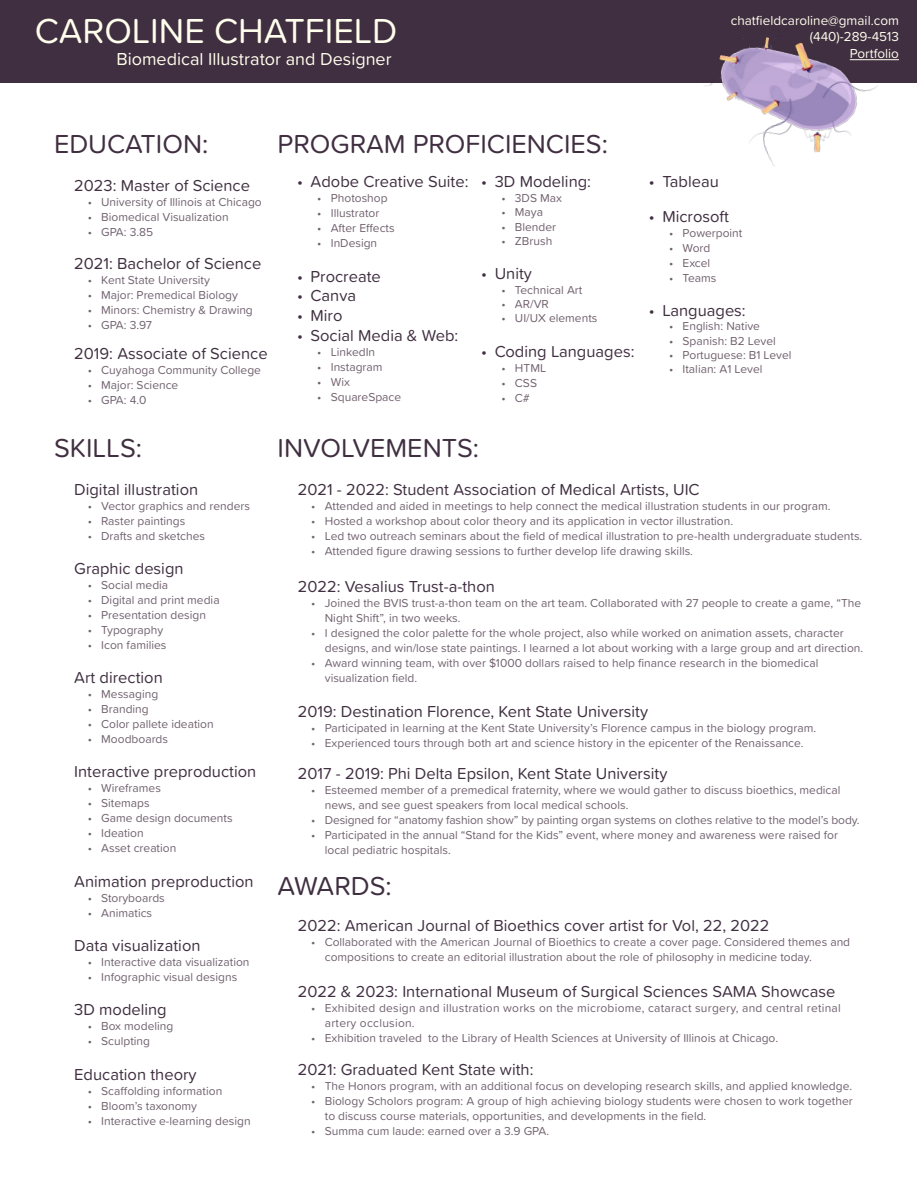
<style>
.page{position:relative;width:918px;height:1188px;background:#fff}
.page>*{position:absolute;margin:0;border:0;box-sizing:border-box;transform-origin:0 0}
.t1{font:36px "Proxima Soft";color:#fffdec}
.t2{font:27px "Proxima Soft";color:#402f41}
.t3{font:18px "Proxima Soft";color:#fffdec}
.t4{font:16.5px "Proxima Soft";color:#402f41}
.t5{font:13.5px/16.2px "Proxima Soft";color:#fffdec;text-align:right}
.t6{font:12px/15px "Proxima Soft";color:#71626f}
.t7{font:12px "Proxima Soft";color:#71616e}
.t8{font:12px/15px "Proxima Soft";letter-spacing:.02em;color:#71626f}
</style>
<div class="page">
<div style="left:1px;top:0;width:916px;height:83px;background:#402f41"></div>
<hr style="left:850px;top:59px;width:49px;height:1px;background:#fffdec">
<img style="left:706px;top:37px;width:181px;height:129px">
<h1 class="t1" style="left:35px;top:4px;width:364px">CAROLINE CHATFIELD</h1>
<h3 class="t3" style="left:116px;top:46px;width:277px">Biomedical Illustrator and Designer</h3>
<p class="t5" style="left:731px;top:12px;width:170px">chatfieldcaroline@gmail.com (440)-289-4513<br>Portfolio</p>
<h2 class="t2" style="left:54px;top:124px;width:156px">EDUCATION:</h2>
<h3 class="t4" style="left:74px;top:173px;width:177px">2023: Master of Science</h3>
<p class="t6" style="left:88px;top:194px;width:176px">• University of Illinois at Chicago</p>
<p class="t6" style="left:88px;top:209px;width:142px">• Biomedical Visualization</p>
<p class="t6" style="left:88px;top:224px;width:67px">• GPA: 3.85</p>
<h3 class="t4" style="left:74px;top:251px;width:189px">2021: Bachelor of Science</h3>
<p class="t6" style="left:88px;top:272px;width:124px">• Kent State University</p>
<p class="t6" style="left:88px;top:287px;width:152px">• Major: Premedical Biology</p>
<p class="t6" style="left:88px;top:302px;width:167px">• Minors: Chemistry &amp; Drawing</p>
<p class="t6" style="left:88px;top:317px;width:66px">• GPA: 3.97</p>
<h3 class="t4" style="left:74px;top:341px;width:195px">2019: Associate of Science</h3>
<p class="t6" style="left:88px;top:362px;width:175px">• Cuyahoga Community College</p>
<p class="t6" style="left:88px;top:377px;width:92px">• Major: Science</p>
<p class="t6" style="left:88px;top:392px;width:60px">• GPA: 4.0</p>
<h2 class="t2" style="left:278px;top:123px;width:332px">PROGRAM PROFICIENCIES:</h2>
<h3 class="t4" style="left:297px;top:170px;width:173px">• Adobe Creative Suite:</h3>
<p class="t7" style="left:317px;top:189px;width:72px">• Photoshop</p>
<p class="t7" style="left:317px;top:204px;width:64px">• Illustrator</p>
<p class="t7" style="left:317px;top:219px;width:79px">• After Effects</p>
<p class="t7" style="left:317px;top:234px;width:61px">• InDesign</p>
<h3 class="t4" style="left:297px;top:264px;width:85px">• Procreate</h3>
<h3 class="t4" style="left:297px;top:284px;width:61px">• Canva</h3>
<h3 class="t4" style="left:297px;top:303px;width:47px">• Miro</h3>
<h3 class="t4" style="left:297px;top:323px;width:163px">• Social Media &amp; Web:</h3>
<p class="t7" style="left:317px;top:343px;width:59px">• LinkedIn</p>
<p class="t7" style="left:317px;top:358px;width:67px">• Instagram</p>
<p class="t7" style="left:317px;top:373px;width:34px">• Wix</p>
<p class="t7" style="left:317px;top:388px;width:86px">• SquareSpace</p>
<h3 class="t4" style="left:481px;top:170px;width:111px">• 3D Modeling:</h3>
<p class="t7" style="left:501px;top:189px;width:62px">• 3DS Max</p>
<p class="t7" style="left:501px;top:203px;width:43px">• Maya</p>
<p class="t7" style="left:501px;top:218px;width:56px">• Blender</p>
<p class="t7" style="left:501px;top:232px;width:52px">• ZBrush</p>
<h3 class="t4" style="left:481px;top:261px;width:52px">• Unity</h3>
<p class="t7" style="left:501px;top:281px;width:83px">• Technical Art</p>
<p class="t7" style="left:501px;top:295px;width:49px">• AR/VR</p>
<p class="t7" style="left:501px;top:309px;width:98px">• UI/UX elements</p>
<h3 class="t4" style="left:481px;top:339px;width:155px">• Coding Languages:</h3>
<p class="t7" style="left:501px;top:359px;width:46px">• HTML</p>
<p class="t7" style="left:501px;top:374px;width:37px">• CSS</p>
<p class="t7" style="left:501px;top:389px;width:30px">• C#</p>
<h3 class="t4" style="left:649px;top:170px;width:72px">• Tableau</h3>
<h3 class="t4" style="left:649px;top:204px;width:82px">• Microsoft</h3>
<p class="t7" style="left:669px;top:224px;width:75px">• Powerpoint</p>
<p class="t7" style="left:669px;top:239px;width:43px">• Word</p>
<p class="t7" style="left:669px;top:254px;width:43px">• Excel</p>
<p class="t7" style="left:669px;top:269px;width:49px">• Teams</p>
<h3 class="t4" style="left:649px;top:298px;width:98px">• Languages:</h3>
<p class="t7" style="left:669px;top:317px;width:92px">• English: Native</p>
<p class="t7" style="left:669px;top:332px;width:108px">• Spanish: B2 Level</p>
<p class="t7" style="left:669px;top:346px;width:124px">• Portuguese: B1 Level</p>
<p class="t7" style="left:669px;top:360px;width:95px">• Italian: A1 Level</p>
<h2 class="t2" style="left:54px;top:428px;width:90px">SKILLS:</h2>
<h3 class="t4" style="left:74px;top:477px;width:125px">Digital illustration</h3>
<p class="t6" style="left:88px;top:497px;width:164px">• Vector graphics and renders</p>
<p class="t6" style="left:88px;top:512px;width:99px">• Raster paintings</p>
<p class="t6" style="left:88px;top:527px;width:119px">• Drafts and sketches</p>
<h3 class="t4" style="left:74px;top:556px;width:111px">Graphic design</h3>
<p class="t6" style="left:88px;top:577px;width:82px">• Social media</p>
<p class="t6" style="left:88px;top:592px;width:133px">• Digital and print media</p>
<p class="t6" style="left:88px;top:607px;width:120px">• Presentation design</p>
<p class="t6" style="left:88px;top:622px;width:77px">• Typography</p>
<p class="t6" style="left:88px;top:637px;width:80px">• Icon families</p>
<h3 class="t4" style="left:74px;top:665px;width:90px">Art direction</h3>
<p class="t6" style="left:88px;top:686px;width:72px">• Messaging</p>
<p class="t6" style="left:88px;top:701px;width:63px">• Branding</p>
<p class="t6" style="left:88px;top:716px;width:128px">• Color pallete ideation</p>
<p class="t6" style="left:88px;top:731px;width:82px">• Moodboards</p>
<h3 class="t4" style="left:74px;top:759px;width:184px">Interactive preproduction</h3>
<p class="t6" style="left:88px;top:780px;width:75px">• Wireframes</p>
<p class="t6" style="left:88px;top:795px;width:64px">• Sitemaps</p>
<p class="t6" style="left:88px;top:810px;width:146px">• Game design documents</p>
<p class="t6" style="left:88px;top:825px;width:58px">• Ideation</p>
<p class="t6" style="left:88px;top:840px;width:90px">• Asset creation</p>
<h3 class="t4" style="left:74px;top:869px;width:181px">Animation preproduction</h3>
<p class="t6" style="left:88px;top:890px;width:79px">• Storyboards</p>
<p class="t6" style="left:88px;top:905px;width:66px">• Animatics</p>
<h3 class="t4" style="left:74px;top:933px;width:128px">Data visualization</h3>
<p class="t6" style="left:88px;top:954px;width:163px">• Interactive data visualization</p>
<p class="t6" style="left:88px;top:969px;width:151px">• Infographic visual designs</p>
<h3 class="t4" style="left:74px;top:997px;width:94px">3D modeling</h3>
<p class="t6" style="left:88px;top:1018px;width:87px">• Box modeling</p>
<p class="t6" style="left:88px;top:1033px;width:64px">• Sculpting</p>
<h3 class="t4" style="left:74px;top:1062px;width:124px">Education theory</h3>
<p class="t6" style="left:88px;top:1082px;width:136px">• Scaffolding information</p>
<p class="t6" style="left:88px;top:1097px;width:111px">• Bloom’s taxonomy</p>
<p class="t6" style="left:88px;top:1112px;width:164px">• Interactive e-learning design</p>
<h2 class="t2" style="left:278px;top:428px;width:203px">INVOLVEMENTS:</h2>
<h3 class="t4" style="left:298px;top:477px;width:403px">2021 - 2022: Student Association of Medical Artists, UIC</h3>
<p class="t6" style="left:311px;top:497px;width:521px">• Attended and aided in meetings to help connect the medical illustration students in our program.</p>
<p class="t6" style="left:311px;top:512px;width:423px">• Hosted a workshop about color theory and its application in vector illustration.</p>
<p class="t6" style="left:311px;top:527px;width:553px">• Led two outreach seminars about the field of medical illustration to pre-health undergraduate students.</p>
<p class="t6" style="left:311px;top:542px;width:383px">• Attended figure drawing sessions to further develop life drawing skills.</p>
<h3 class="t4" style="left:298px;top:574px;width:199px">2022: Vesalius Trust-a-thon</h3>
<p class="t6" style="left:325px;top:595px;width:538px;text-indent:-14px">• Joined the BVIS trust-a-thon team on the art team. Collaborated with 27 people to create a game, “The<br>Night Shift”, in two weeks.</p>
<p class="t6" style="left:325px;top:625px;width:540px;text-indent:-14px">• I designed the color palette for the whole project, also while worked on animation assets, character designs, and win/lose state paintings. I learned a lot about working with a large group and art direction.</p>
<p class="t6" style="left:325px;top:655px;width:495px;text-indent:-14px">• Award winning team, with over $1000 dollars raised to help finance research in the biomedical visualization field.</p>
<h3 class="t4" style="left:298px;top:699px;width:352px">2019: Destination Florence, Kent State University</h3>
<p class="t6" style="left:311px;top:720px;width:506px">• Participated in learning at the Kent State University’s Florence campus in the biology program.</p>
<p class="t6" style="left:311px;top:735px;width:494px">• Experienced tours through both art and science history in the epicenter of the Renaissance.</p>
<h3 class="t4" style="left:298px;top:761px;width:371px">2017 - 2019: Phi Delta Epsilon, Kent State University</h3>
<p class="t6" style="left:325px;top:782px;width:517px;text-indent:-14px">• Esteemed member of a premedical fraternity, where we would gather to discuss bioethics, medical news, and see guest speakers from local medical schools.</p>
<p class="t6" style="left:311px;top:812px;width:550px">• Designed for “anatomy fashion show” by painting organ systems on clothes relative to the model’s body.</p>
<p class="t6" style="left:325px;top:827px;width:515px;text-indent:-14px">• Participated in the annual “Stand for the Kids” event, where money and awareness were raised for local pediatric hospitals.</p>
<h2 class="t2" style="left:278px;top:866px;width:116px">AWARDS:</h2>
<h3 class="t4" style="left:298px;top:913px;width:473px">2022: American Journal of Bioethics cover artist for Vol, 22, 2022</h3>
<p class="t6" style="left:325px;top:934px;width:527px;text-indent:-14px">• Collaborated with the American Journal of Bioethics to create a cover page. Considered themes and compositions to create an editorial illustration about the role of philosophy in medicine today.</p>
<h3 class="t4" style="left:298px;top:979px;width:539px">2022 &amp; 2023: International Museum of Surgical Sciences SAMA Showcase</h3>
<p class="t8" style="left:325px;top:1000px;width:518px;text-indent:-14px">• Exhibited design and illustration works on the microbiome, cataract surgery, and central retinal artery occlusion.</p>
<p class="t6" style="left:311px;top:1030px;width:468px">• Exhibition traveled to the Library of Health Sciences at University of Illinois at Chicago.</p>
<h3 class="t4" style="left:298px;top:1057px;width:237px">2021: Graduated Kent State with:</h3>
<p class="t6" style="left:311px;top:1078px;width:542px">• The Honors program, with an additional focus on developing research skills, and applied knowledge.</p>
<p class="t6" style="left:325px;top:1093px;width:529px;text-indent:-14px">• Biology Scholors program: A group of high achieving biology students were chosen to work together to discuss course materials, opportunities, and developments in the field.</p>
<p class="t6" style="left:311px;top:1123px;width:239px">• Summa cum laude: earned over a 3.9 GPA.</p>
</div>
